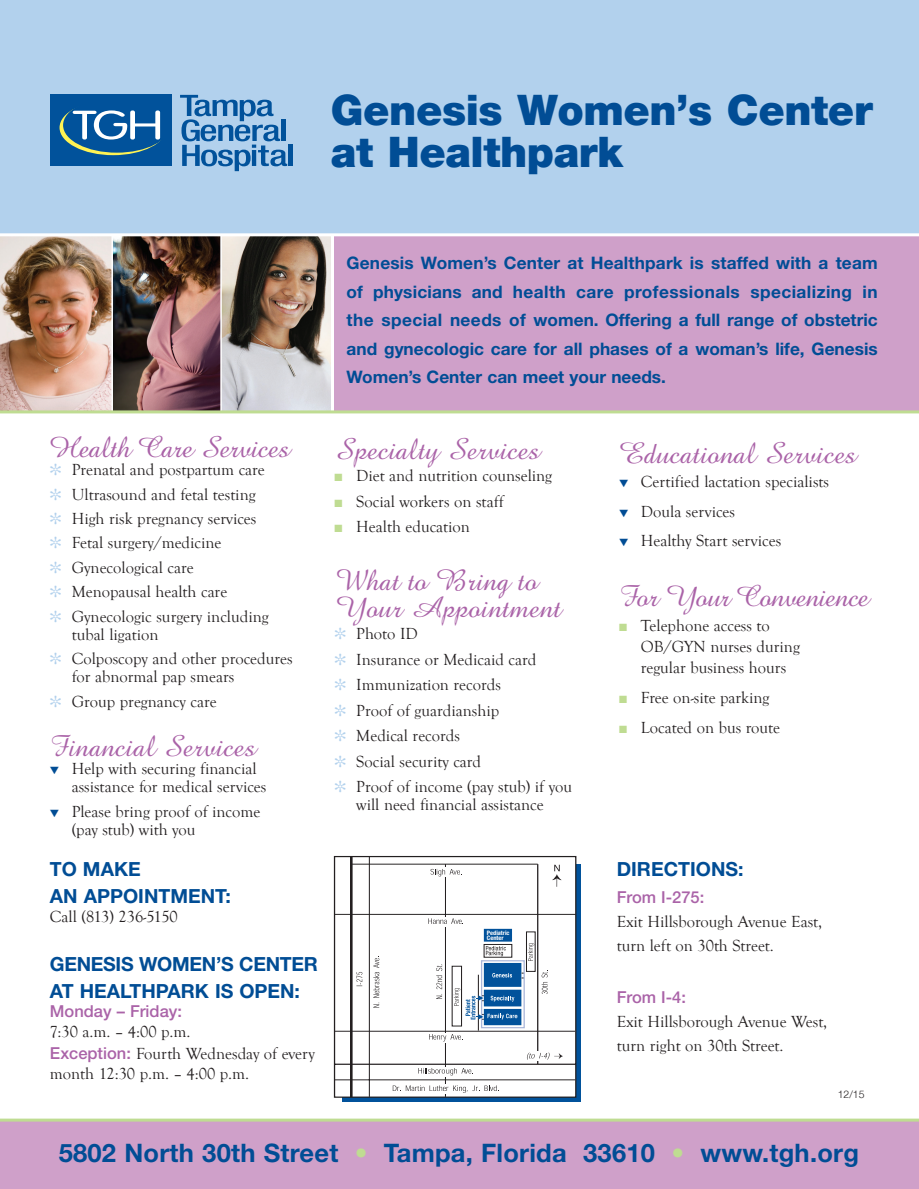
<style>
.page{position:relative;width:919px;height:1189px;background:#fff}
.page>*{position:absolute;margin:0;border:0;box-sizing:border-box;transform-origin:0 0}
.t1{font:900 42px/42px "Helvetica Neue";letter-spacing:-.01em;color:#014d95}
.t2{font:30px/27px "Amazone BT";color:#aa63a8}
.t3{font:30px "Amazone BT";letter-spacing:-.025em;color:#aa63a8}
.t4{font:700 25.5px "Helvetica Neue";letter-spacing:.01em;color:#014d95}
.t5{font:700 19.5px/27px "Helvetica Neue";color:#014d95}
.t6{font:700 17.25px/28.5px "Helvetica Neue";color:#014d95;text-align:justify}
.t7{font:16.5px/24.5px "Goudy Old Style T";color:#231f20}
.t8{font:500 16.5px "Helvetica Neue";color:#aa63a8}
.t9{font:300 10.5px "Helvetica Neue";color:#231f20}
.t10{font:700 condensed 6.15px/4.8px "Helvetica Neue";color:#fff;scale:1.06 1}
.s1{color:#014d95}
.s2{font-family:"Helvetica Neue";font-weight:500;color:#aa63a8}
.s3{color:#bfdc92}
</style>
<div class="page">
<div style="left:0;top:1119px;width:919px;height:70px;background:#cfa0c9"></div>
<div style="left:0;top:0;width:919px;height:234px;background:#b2d1ed"></div>
<div style="left:332px;top:235px;width:587px;height:176px;background:#cfa0c9"></div>
<div style="left:342px;top:864px;width:239px;height:238px;background:#01529b"></div>
<svg style="left:334px;top:856px;width:243px;height:242px;background:#f4f4f5"></svg>
<hr style="left:335px;top:914px;width:241px;height:1px;background:#231f20">
<hr style="left:445px;top:864px;width:1px;height:233px;background:#231f20">
<svg style="left:542px;top:971px;width:6px;height:23px"></svg>
<hr style="left:334px;top:1079px;width:241px;height:1px;background:#231f20">
<hr style="left:369px;top:856px;width:1px;height:241px;background:#231f20">
<hr style="left:350px;top:856px;width:3px;height:241px;background:#231f20">
<svg style="left:356px;top:972px;width:6px;height:14px"></svg>
<svg style="left:373px;top:957px;width:6px;height:51px"></svg>
<hr style="left:334px;top:1031px;width:241px;height:1px;background:#231f20">
<hr style="left:351px;top:864px;width:187px;height:1px;background:#231f20">
<hr style="left:537px;top:864px;width:1px;height:200px;background:#231f20">
<div style="left:434px;top:1067px;width:21px;height:9px;background:#fff"></div>
<div style="left:434px;top:1033px;width:20px;height:9px;background:#fff"></div>
<div style="left:435px;top:917px;width:21px;height:9px;background:#fff"></div>
<div style="left:432px;top:867px;width:21px;height:10px;background:#fff"></div>
<div style="left:526px;top:1051px;width:21px;height:10px;background:#fff"></div>
<svg style="left:418px;top:1068px;width:55px;height:7px"></svg>
<div style="left:434px;top:1084px;width:20px;height:9px;background:#fff"></div>
<svg style="left:393px;top:1085px;width:106px;height:8px"></svg>
<svg style="left:527px;top:1052px;width:36px;height:8px"></svg>
<svg style="left:428px;top:918px;width:36px;height:6px"></svg>
<svg style="left:430px;top:869px;width:32px;height:7px"></svg>
<svg style="left:552px;top:865px;width:10px;height:22px"></svg>
<div style="left:484px;top:929px;width:28px;height:13px;background:#01529b"></div>
<svg style="left:429px;top:943px;width:105px;height:98px"></svg>
<svg style="left:180px;top:95px;width:107px;height:76px"></svg>
<hr style="left:289px;top:145px;width:4px;height:21px;background:#01529b">
<div style="left:50px;top:94px;width:121px;height:71px;background:#01529b"></div>
<svg style="left:60px;top:100px;width:107px;height:55px"></svg>
<div style="left:63px;top:98px;width:107px;height:55px;background:#01529b;border-radius:50%"></div>
<svg style="left:73px;top:110px;width:87px;height:30px"></svg>
<hr style="left:0;top:1118px;width:919px;height:3px;background:#bfdc92">
<img style="left:0;top:236px;width:331px;height:174px">
<hr style="left:331px;top:236px;width:3px;height:175px;background:#fff">
<hr style="left:111px;top:234px;width:2px;height:188px;background:#fff">
<hr style="left:220px;top:235px;width:2px;height:188px;background:#fff">
<hr style="left:0;top:410px;width:919px;height:3px;background:#bfdc92">
<hr style="left:0;top:233px;width:919px;height:3px;background:#fff">
<h1 class="t1" style="left:331px;top:88px;width:543px">Genesis Women’s Center at Healthpark</h1>
<p class="t6" style="left:347px;top:248px;width:533px">Genesis Women’s Center at Healthpark is staffed with a team of physicians and health care professionals specializing in the special needs of women. Offering a full range of obstetric and gynecologic care for all phases of a woman’s life, Genesis Women’s Center can meet your needs.</p>
<h2 class="t2" style="left:50px;top:434px;width:241px">Health Care Services</h2>
<p class="t7" style="left:72px;top:458px;width:199px">Prenatal and postpartum care<br>Ultrasound and fetal testing<br>High risk pregnancy services<br>Fetal surgery/medicine<br>Gynecological care<br>Menopausal health care<br>Gynecologic surgery including</p>
<p class="t7" style="left:72px;top:623px;width:223px">tubal ligation<br>Colposcopy and other procedures</p>
<p class="t7" style="left:72px;top:665px;width:164px">for abnormal pap smears<br>Group pregnancy care</p>
<h2 class="t2" style="left:50px;top:733px;width:207px">Financial Services</h2>
<p class="t7" style="left:72px;top:760px;width:196px;line-height:18px;text-indent:-22px"><span class="s1">▼</span> Help with securing financial assistance for medical services</p>
<p class="t7" style="left:72px;top:802px;width:190px;line-height:18px;text-indent:-22px"><span class="s1">▼</span> Please bring proof of income (pay stub) with you</p>
<p class="t5" style="left:50px;top:855px;width:182px">TO MAKE<br>AN APPOINTMENT:</p>
<p class="t7" style="left:50px;top:905px;width:129px">Call (813) 236-5150</p>
<p class="t5" style="left:50px;top:950px;width:269px">GENESIS WOMEN’S CENTER<br>AT HEALTHPARK IS OPEN:</p>
<p class="t8" style="left:50px;top:1001px;width:134px">Monday – Friday:</p>
<p class="t7" style="left:50px;top:1020px;width:266px;line-height:22.8px">7:30 a.m. – 4:00 p.m.<br><span class="s2">Exception:</span> Fourth Wednesday of every</p>
<p class="t7" style="left:50px;top:1062px;width:201px">month 12:30 p.m. – 4:00 p.m.</p>
<h2 class="t2" style="left:334px;top:436px;width:207px">Specialty Services</h2>
<p class="t7" style="left:334px;top:464px;width:219px"><span class="s3">■</span> Diet and nutrition counseling</p>
<p class="t7" style="left:334px;top:490px;width:171px"><span class="s3">■</span> Social workers on staff</p>
<p class="t7" style="left:334px;top:515px;width:137px"><span class="s3">■</span> Health education</p>
<h2 class="t2" style="left:334px;top:567px;width:228px">What to Bring to<br>Your Appointment</h2>
<p class="t7" style="left:356px;top:621px;width:217px;line-height:25.5px">Photo ID<br>Insurance or Medicaid card<br>Immunization records<br>Proof of guardianship<br>Medical records<br>Social security card<br>Proof of income (pay stub) if you</p>
<p class="t7" style="left:356px;top:793px;width:189px">will need financial assistance</p>
<p class="t10" style="left:487px;top:930px;width:23px">Pediatric<br>Center</p>
<h2 class="t2" style="left:619px;top:440px;width:239px">Educational Services</h2>
<p class="t7" style="left:619px;top:470px;width:211px"><span class="s1">▼</span> Certified lactation specialists</p>
<p class="t7" style="left:619px;top:499px;width:117px"><span class="s1">▼</span> Doula services</p>
<p class="t7" style="left:619px;top:529px;width:164px"><span class="s1">▼</span> Healthy Start services</p>
<h2 class="t3" style="left:619px;top:579px;width:252px">For Your Convenience</h2>
<p class="t7" style="left:641px;top:616px;width:161px;line-height:21px;text-indent:-22px"><span class="s3">■</span> Telephone access to<br>OB/GYN nurses during regular business hours</p>
<p class="t7" style="left:619px;top:686px;width:152px"><span class="s3">■</span> Free on-site parking</p>
<p class="t7" style="left:619px;top:715px;width:162px"><span class="s3">■</span> Located on bus route</p>
<p class="t5" style="left:617px;top:855px;width:128px">DIRECTIONS:</p>
<p class="t8" style="left:617px;top:887px;width:89px">From I-275:</p>
<p class="t7" style="left:617px;top:910px;width:207px;line-height:24px">Exit Hillsborough Avenue East, turn left on 30th Street.</p>
<p class="t8" style="left:617px;top:987px;width:71px">From I-4:</p>
<p class="t7" style="left:617px;top:1010px;width:212px;line-height:24px">Exit Hillsborough Avenue West, turn right on 30th Street.</p>
<p class="t9" style="left:838px;top:1087px;width:28px">12/15</p>
<h3 class="t4" style="left:59px;top:1137px;width:802px">5802 North 30th Street <span class="s3">•</span> Tampa, Florida 33610 <span class="s3">•</span> www.tgh.org</h3>
</div>
